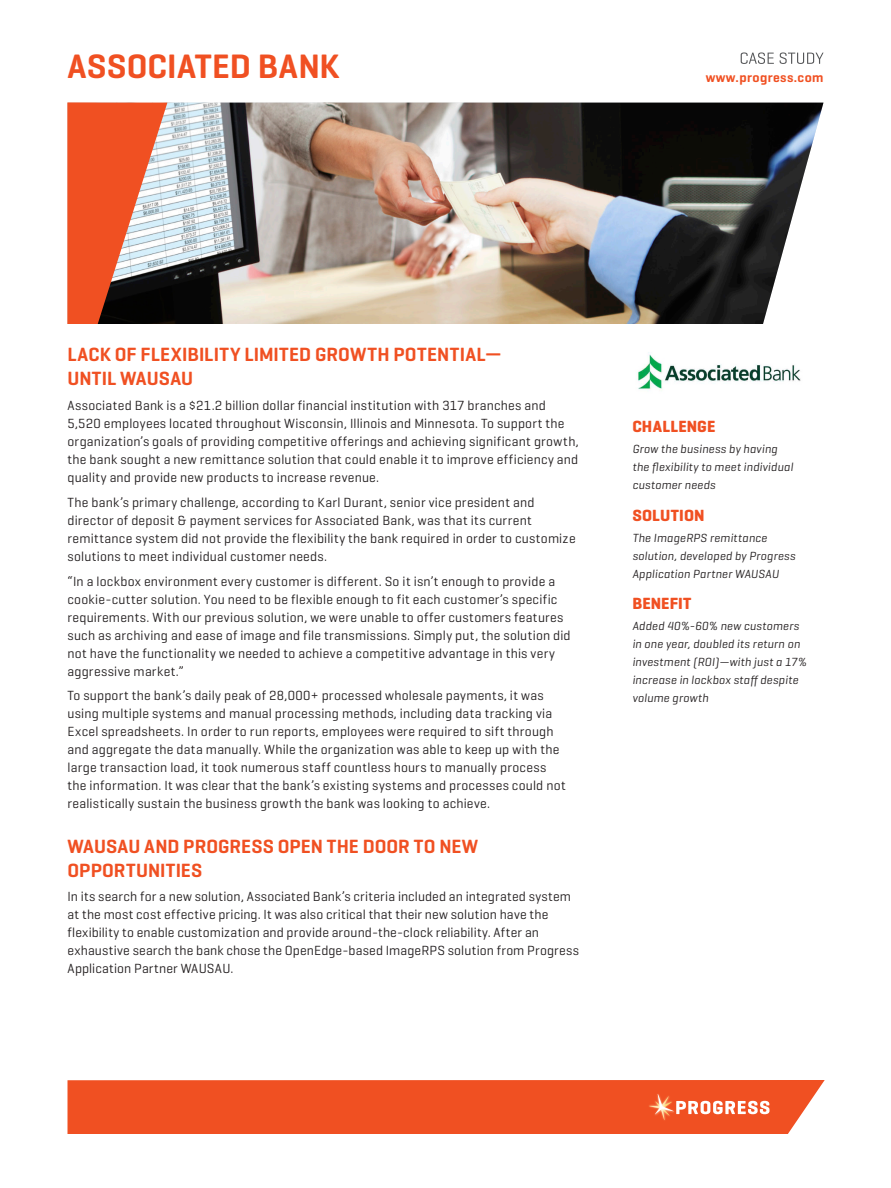
<style>
.page{position:relative;width:891px;height:1188px;background:#fff}
.page>*{position:absolute;margin:0;border:0;box-sizing:border-box;transform-origin:0 0}
.customer_name{font:600 34.5px "Geogrotesque";letter-spacing:.005em;color:#f05022}
.Sub_Head_-_A{font:600 19.5px/24px "Geogrotesque";letter-spacing:.005em;color:#f05022}
.Sidebar_Head{font:700 16.5px "Geogrotesque";letter-spacing:.005em;color:#f05022}
.Body_Text{font:13.5px/18px "Geogrotesque";letter-spacing:.015em;color:#231f20}
.t1{font:600 13.5px "Geogrotesque";letter-spacing:.03em;color:#f05022}
.Sidebar_Italic_Body{font:italic 12px/18px "Geogrotesque";letter-spacing:.02em;color:#231f20}
</style>
<div class="page">
<div style="left:68px;top:1080px;width:757px;height:54px;background:#f05022"></div>
<svg style="left:741px;top:52px;width:83px;height:12px"></svg>
<img style="left:638px;top:352px;width:163px;height:38px">
<img style="left:167px;top:103px;width:657px;height:221px">
<svg style="left:68px;top:103px;width:99px;height:221px;background:#cb6548"></svg>
<p class="customer_name" style="left:68px;top:45px;width:274px">ASSOCIATED BANK</p>
<p class="t1" style="left:706px;top:69px;width:119px">www.progress.com</p>
<p class="Sub_Head_-_A" style="left:68px;top:342px;width:436px">LACK OF FLEXIBILITY LIMITED GROWTH POTENTIAL—<br>UNTIL WAUSAU</p>
<p class="Body_Text" style="left:68px;top:396px;width:513px">Associated Bank is a $21.2 billion dollar financial institution with 317 branches and 5,520 employees located throughout Wisconsin, Illinois and Minnesota. To support the organization’s goals of providing competitive offerings and achieving significant growth, the bank sought a new remittance solution that could enable it to improve efficiency and quality and provide new products to increase revenue.</p>
<p class="Body_Text" style="left:68px;top:493px;width:510px">The bank’s primary challenge, according to Karl Durant, senior vice president and director of deposit &amp; payment services for Associated Bank, was that its current remittance system did not provide the flexibility the bank required in order to customize solutions to meet individual customer needs.</p>
<p class="Body_Text" style="left:68px;top:572px;width:505px">“In a lockbox environment every customer is different. So it isn’t enough to provide a cookie-cutter solution. You need to be flexible enough to fit each customer’s specific requirements. With our previous solution, we were unable to offer customers features such as archiving and ease of image and file transmissions. Simply put, the solution did not have the functionality we needed to achieve a competitive advantage in this very aggressive market.”</p>
<p class="Body_Text" style="left:68px;top:686px;width:500px">To support the bank’s daily peak of 28,000+ processed wholesale payments, it was using multiple systems and manual processing methods, including data tracking via Excel spreadsheets. In order to run reports, employees were required to sift through and aggregate the data manually. While the organization was able to keep up with the large transaction load, it took numerous staff countless hours to manually process the information. It was clear that the bank’s existing systems and processes could not realistically sustain the business growth the bank was looking to achieve.</p>
<p class="Sub_Head_-_A" style="left:68px;top:834px;width:412px">WAUSAU AND PROGRESS OPEN THE DOOR TO NEW<br>OPPORTUNITIES</p>
<p class="Body_Text" style="left:68px;top:887px;width:513px">In its search for a new solution, Associated Bank’s criteria included an integrated system at the most cost effective pricing. It was also critical that their new solution have the flexibility to enable customization and provide around-the-clock reliability. After an exhaustive search the bank chose the OpenEdge-based ImageRPS solution from Progress Application Partner WAUSAU.</p>
<p class="Sidebar_Head" style="left:632px;top:417px;width:85px">CHALLENGE</p>
<p class="Sidebar_Italic_Body" style="left:632px;top:440px;width:162px">Grow the business by having the flexibility to meet individual customer needs</p>
<p class="Sidebar_Head" style="left:632px;top:505px;width:74px">SOLUTION</p>
<p class="Sidebar_Italic_Body" style="left:632px;top:529px;width:164px">The ImageRPS remittance solution, developed by Progress<br>Application Partner WAUSAU</p>
<p class="Sidebar_Head" style="left:632px;top:594px;width:61px">BENEFIT</p>
<p class="Sidebar_Italic_Body" style="left:632px;top:617px;width:176px">Added 40%-60% new customers in one year, doubled its return on investment (ROI)—with just a 17% increase in lockbox staff despite volume growth</p>
</div>
